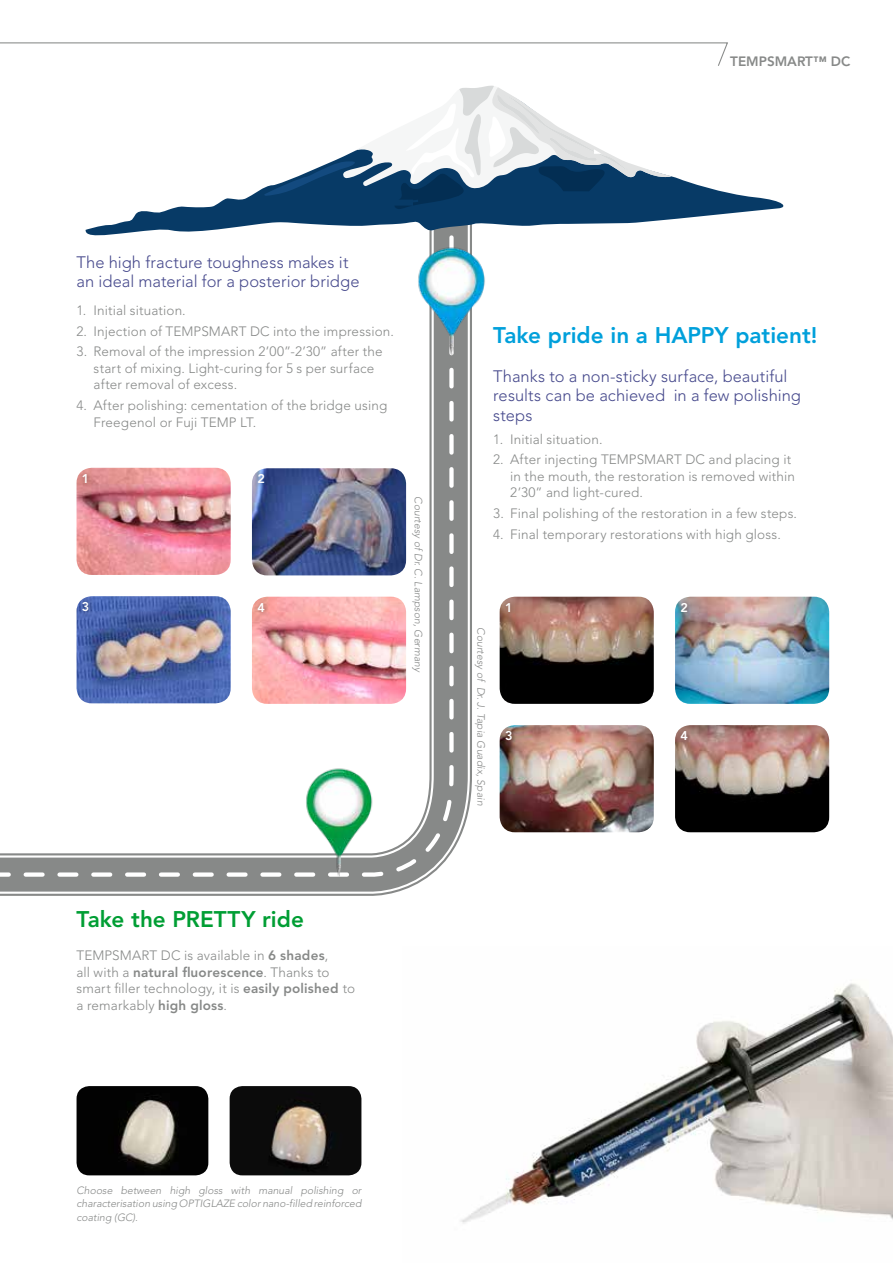
<style>
.page{position:relative;width:893px;height:1263px;background:#fff}
.page>*{position:absolute;margin:0;border:0;box-sizing:border-box;transform-origin:0 0}
.t1{font:800 22.5px "Avenir LT Std";color:#00a0db}
.t2{font:800 22.5px "Avenir LT Std";color:#009e34}
.t3{font:300 16.5px/19.5px "Avenir LT Std";color:#46498c}
.t4{font:300 13.5px/16.5px "Avenir LT Std";letter-spacing:.01em;color:#878988}
.t5{font:800 13.5px "Avenir LT Std";color:#878988}
.t6{font:800 12.6px "Avenir LT Std";color:#fff}
.t7{font:italic 300 10.5px/13.5px "Avenir LT Std";color:#878988;text-align:justify}
.s1{font-weight:800}
</style>
<div class="page">
<svg style="left:0;top:238px;width:472px;height:658px"></svg>
<svg style="left:0;top:238px;width:456px;height:641px"></svg>
<img style="left:414px;top:240px;width:71px;height:118px">
<img style="left:461px;top:983px;width:432px;height:241px">
<img style="left:230px;top:1086px;width:131px;height:89px">
<img style="left:77px;top:1086px;width:131px;height:89px">
<img style="left:77px;top:468px;width:154px;height:107px">
<div style="left:78px;top:469px;width:15px;height:19px;background:#000;opacity:.46"></div>
<img style="left:252px;top:468px;width:154px;height:107px">
<div style="left:254px;top:469px;width:16px;height:20px;background:#000;opacity:.46"></div>
<img style="left:77px;top:596px;width:154px;height:107px">
<div style="left:78px;top:597px;width:17px;height:20px;background:#000;opacity:.46"></div>
<img style="left:252px;top:597px;width:154px;height:107px">
<div style="left:253px;top:597px;width:17px;height:20px;background:#000;opacity:.46"></div>
<img style="left:675px;top:725px;width:154px;height:107px">
<div style="left:676px;top:726px;width:17px;height:19px;background:#000;opacity:.46"></div>
<img style="left:500px;top:725px;width:154px;height:107px">
<div style="left:501px;top:726px;width:17px;height:20px;background:#000;opacity:.46"></div>
<img style="left:675px;top:597px;width:154px;height:107px">
<div style="left:677px;top:597px;width:16px;height:20px;background:#000;opacity:.46"></div>
<img style="left:500px;top:597px;width:154px;height:107px">
<div style="left:501px;top:597px;width:15px;height:20px;background:#000;opacity:.46"></div>
<svg style="left:0;top:42px;width:728px;height:24px"></svg>
<img style="left:302px;top:761px;width:82px;height:118px">
<svg style="left:85px;top:176px;width:699px;height:62px"></svg>
<svg style="left:264px;top:85px;width:407px;height:124px"></svg>
<p class="t5" style="left:730px;top:53px;width:122px">TEMPSMART™ DC</p>
<p class="t3" style="left:77px;top:252px;width:284px">The high fracture toughness makes it an ideal material for a posterior bridge</p>
<p class="t4" style="left:77px;top:302px;width:111px">1. Initial situation.</p>
<p class="t4" style="left:77px;top:323px;width:319px">2. Injection of TEMPSMART DC into the impression.</p>
<p class="t4" style="left:94px;top:344px;width:291px;text-indent:-17px">3. Removal of the impression 2’00”-2’30” after the start of mixing. Light-curing for 5 s per surface after removal of excess.</p>
<p class="t4" style="left:94px;top:397px;width:295px;text-indent:-17px">4. After polishing: cementation of the bridge using<br>Freegenol or Fuji TEMP LT.</p>
<p class="t6" style="left:82px;top:471px;width:9px">1</p>
<p class="t6" style="left:257px;top:471px;width:9px">2</p>
<p class="t6" style="left:82px;top:599px;width:9px">3</p>
<p class="t6" style="left:257px;top:600px;width:9px">4</p>
<p class="t7" style="left:425px;top:496px;width:178px;rotate:90deg">Courtesy of Dr. C. Lampson, Germany</p>
<h1 class="t2" style="left:77px;top:906px;width:229px">Take the PRETTY ride</h1>
<p class="t4" style="left:77px;top:947px;width:280px">TEMPSMART DC is available in <span class="s1">6 shades</span>,<br>all with a <span class="s1">natural fluorescence</span>. Thanks to smart filler technology, it is <span class="s1">easily polished</span> to a remarkably <span class="s1">high gloss</span>.</p>
<h1 class="t1" style="left:493px;top:322px;width:326px">Take pride in a HAPPY patient!</h1>
<p class="t3" style="left:493px;top:366px;width:309px">Thanks to a non-sticky surface, beautiful results can be achieved in a few polishing steps</p>
<p class="t4" style="left:493px;top:431px;width:111px">1. Initial situation.</p>
<p class="t4" style="left:510px;top:452px;width:286px;text-indent:-17px">2. After injecting TEMPSMART DC and placing it in the mouth, the restoration is removed within<br>2’30” and light-cured.</p>
<p class="t4" style="left:493px;top:505px;width:305px">3. Final polishing of the restoration in a few steps.</p>
<p class="t4" style="left:493px;top:526px;width:289px">4. Final temporary restorations with high gloss.</p>
<p class="t7" style="left:488px;top:627px;width:179px;rotate:90deg">Courtesy of Dr. J. Tapia Guadix, Spain</p>
<p class="t6" style="left:505px;top:600px;width:9px">1</p>
<p class="t6" style="left:680px;top:600px;width:9px">2</p>
<p class="t6" style="left:505px;top:728px;width:9px">3</p>
<p class="t6" style="left:680px;top:728px;width:9px">4</p>
<p class="t7" style="left:77px;top:1183px;width:286px">Choose between high gloss with manual polishing or characterisation using OPTIGLAZE color nano-filled reinforced coating (GC).</p>
</div>
